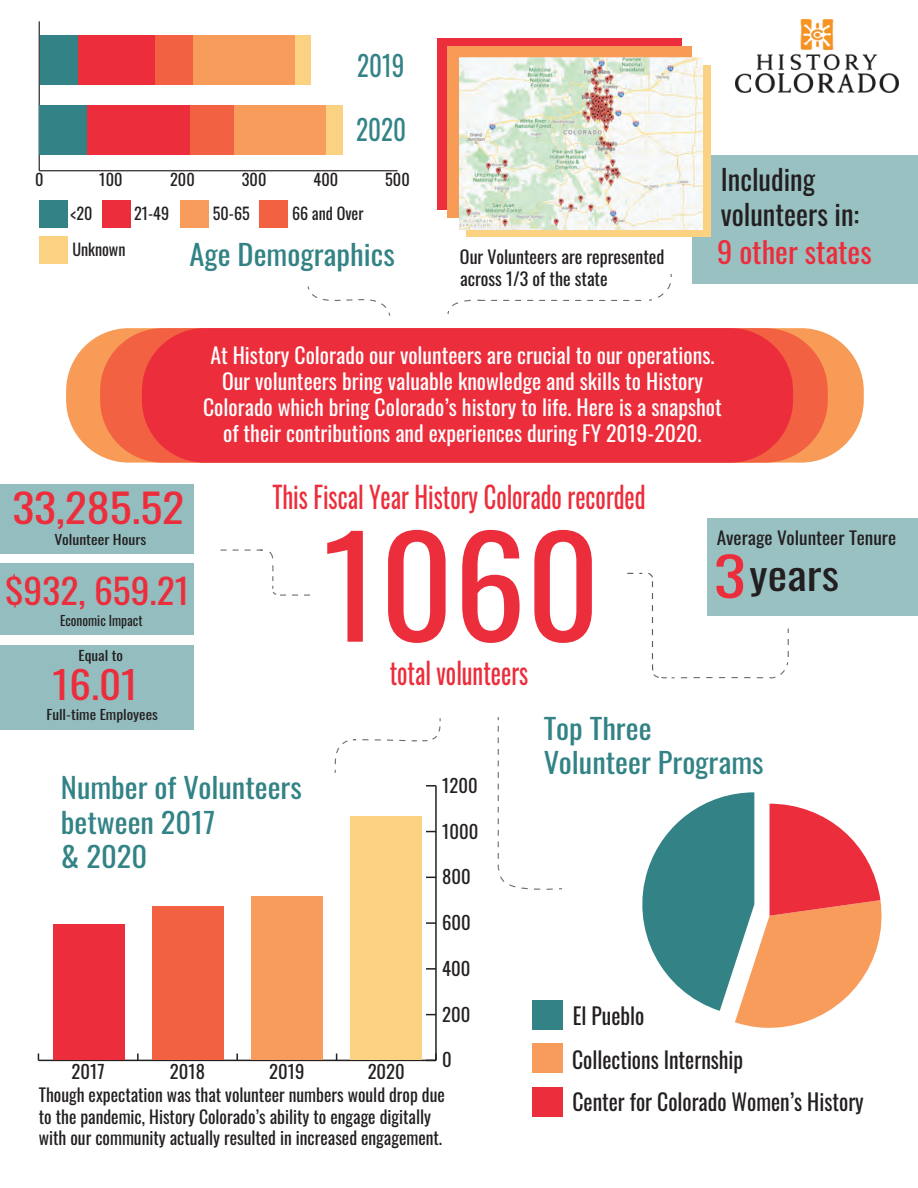
<style>
.page{position:relative;width:918px;height:1188px;background:#fff}
.page>*{position:absolute;margin:0;border:0;box-sizing:border-box;transform-origin:0 0}
.t1{font:136.8px "Oswald";color:#ec2d3b;scale:1.05 1}
.t2{font:53.7px "Oswald";color:#ec2d3b;scale:1.25 1}
.t3{font:40.05px "Oswald";color:#ec2d3b;scale:1.15 1}
.t4{font:39.6px "Oswald";color:#231f20;scale:1.17 1}
.t5{font:38.25px "Oswald";color:#ec2d3b;scale:1.12 1}
.t6{font:34.95px "Oswald";color:#ec2d3b;scale:1.08 1}
.t7{font:30px "Oswald";color:#ec2d3b;scale:.81 1}
.t8{font:29.55px "Oswald";color:#ec2d3b}
.t9{font:28.5px/34.2px "Oswald";color:#338386;scale:1.07 1}
.t10{font:28.5px/34.2px "Oswald";color:#231f20}
.t11{font:28.5px "Oswald";color:#338386;scale:.88 1}
.t12{font:22.95px "Oswald";color:#231f20;scale:.94 1}
.t13{font:21.75px/26.1px "Oswald";color:#fff;text-align:center}
.t14{font:18.6px "Oswald";color:#231f20}
.t15{font:18px/21.6px "Oswald";color:#231f20}
.t16{font:18px "Oswald";color:#231f20;scale:1.07 1}
.t17{font:16.5px "Oswald";color:#231f20}
.t18{font:16.2px "Oswald";color:#231f20}
.t19{font:13.65px "Oswald";color:#231f20;scale:1.12 1}
.t20{font:13.65px "Oswald";color:#231f20;scale:1.15 1}
.t21{font:13.65px "Oswald";color:#231f20}
</style>
<div class="page">
<div style="left:692px;top:155px;width:226px;height:129px;background:#99c1c2"></div>
<div style="left:466px;top:65px;width:244px;height:171px;background:#fad282"></div>
<div style="left:438px;top:38px;width:244px;height:171px;background:#ec2d3b"></div>
<div style="left:447px;top:46px;width:244px;height:172px;background:#f89b56"></div>
<div style="left:0;top:484px;width:193px;height:70px;background:#93bdbe"></div>
<div style="left:0;top:645px;width:193px;height:85px;background:#93bdbe"></div>
<div style="left:0;top:563px;width:193px;height:72px;background:#93bdbe"></div>
<hr style="left:39px;top:170px;width:358px;height:1px;background:#231f20">
<hr style="left:39px;top:21px;width:1px;height:150px;background:#231f20">
<div style="left:295px;top:35px;width:16px;height:50px;background:#fad282"></div>
<div style="left:325px;top:105px;width:18px;height:50px;background:#fad282"></div>
<div style="left:193px;top:35px;width:101px;height:50px;background:#f89c5b"></div>
<div style="left:234px;top:105px;width:91px;height:50px;background:#f89c5b"></div>
<div style="left:155px;top:35px;width:38px;height:50px;background:#f16142"></div>
<div style="left:190px;top:105px;width:44px;height:50px;background:#f16142"></div>
<div style="left:78px;top:35px;width:77px;height:50px;background:#ec2d3b"></div>
<div style="left:87px;top:105px;width:103px;height:50px;background:#ec2d3b"></div>
<div style="left:40px;top:35px;width:38px;height:50px;background:#338386"></div>
<div style="left:40px;top:105px;width:47px;height:50px;background:#338386"></div>
<svg style="left:642px;top:792px;width:240px;height:236px"></svg>
<svg style="left:307px;top:286px;width:84px;height:30px"></svg>
<hr style="left:38px;top:1060px;width:398px;height:1px;background:#231f20">
<svg style="left:137px;top:1054px;width:2px;height:6px"></svg>
<svg style="left:236px;top:1054px;width:2px;height:6px"></svg>
<hr style="left:435px;top:786px;width:2px;height:274px;background:#231f20">
<svg style="left:426px;top:1054px;width:11px;height:7px"></svg>
<svg style="left:426px;top:968px;width:10px;height:2px"></svg>
<svg style="left:426px;top:922px;width:10px;height:2px"></svg>
<svg style="left:426px;top:785px;width:10px;height:2px"></svg>
<div style="left:53px;top:924px;width:72px;height:136px;background:#ec2d3b"></div>
<div style="left:152px;top:906px;width:71px;height:154px;background:#f16142"></div>
<div style="left:251px;top:896px;width:72px;height:164px;background:#f89c5b"></div>
<div style="left:351px;top:816px;width:71px;height:244px;background:#fad282"></div>
<div style="left:707px;top:518px;width:211px;height:98px;background:#99c1c2"></div>
<svg style="left:334px;top:718px;width:107px;height:55px"></svg>
<img style="left:735px;top:20px;width:164px;height:73px">
<img style="left:460px;top:57px;width:243px;height:172px">
<svg style="left:447px;top:274px;width:225px;height:40px"></svg>
<svg style="left:497px;top:865px;width:65px;height:25px"></svg>
<svg style="left:498px;top:717px;width:1px;height:142px"></svg>
<svg style="left:627px;top:572px;width:162px;height:107px"></svg>
<div style="left:532px;top:1087px;width:30px;height:30px;background:#ec2d3b"></div>
<div style="left:532px;top:1000px;width:30px;height:30px;background:#338386"></div>
<div style="left:532px;top:1043px;width:30px;height:30px;background:#f89c5b"></div>
<div style="left:102px;top:200px;width:29px;height:28px;background:#ec2d3b"></div>
<div style="left:39px;top:200px;width:29px;height:27px;background:#338386"></div>
<div style="left:180px;top:200px;width:29px;height:27px;background:#f89c5b"></div>
<div style="left:39px;top:237px;width:29px;height:27px;background:#fad282"></div>
<div style="left:259px;top:200px;width:29px;height:27px;background:#f16142"></div>
<div style="left:66px;top:328px;width:798px;height:135px;background:#f89b56;border-radius:63px"></div>
<div style="left:100px;top:328px;width:728px;height:135px;background:#f16142;border-radius:63px"></div>
<div style="left:142px;top:328px;width:651px;height:135px;background:#ec2d3b;border-radius:63px"></div>
<svg style="left:220px;top:549px;width:90px;height:47px"></svg>
<h3 class="t11" style="left:357px;top:40px;width:56px">2019</h3>
<h3 class="t11" style="left:356px;top:104px;width:58px">2020</h3>
<p class="t18" style="left:35px;top:165px;width:10px">0</p>
<p class="t18" style="left:99px;top:165px;width:25px">100</p>
<p class="t18" style="left:170px;top:165px;width:26px">200</p>
<p class="t18" style="left:242px;top:165px;width:26px">300</p>
<p class="t18" style="left:313px;top:165px;width:26px">400</p>
<p class="t18" style="left:385px;top:165px;width:26px">500</p>
<p class="t17" style="left:70px;top:199px;width:24px">&lt;20</p>
<p class="t17" style="left:134px;top:198px;width:37px">21-49</p>
<p class="t17" style="left:213px;top:198px;width:38px">50-65</p>
<p class="t17" style="left:292px;top:198px;width:73px">66 and Over</p>
<h3 class="t9" style="left:190px;top:235px;width:193px">Age Demographics</h3>
<p class="t17" style="left:72px;top:235px;width:55px">Unknown</p>
<p class="t15" style="left:460px;top:244px;width:206px">Our Volunteers are represented across 1/3 of the state</p>
<h3 class="t10" style="left:721px;top:160px;width:140px">Including volunteers in:</h3>
<h3 class="t8" style="left:717px;top:226px;width:156px">9 other states</h3>
<h3 class="t3" style="left:12px;top:472px;width:151px">33,285.52</h3>
<p class="t20" style="left:54px;top:527px;width:81px">Volunteer Hours</p>
<h3 class="t6" style="left:5px;top:560px;width:172px">$932, 659.21</h3>
<p class="t21" style="left:60px;top:608px;width:84px">Economic Impact</p>
<p class="t19" style="left:78px;top:644px;width:41px">Equal to</p>
<h3 class="t5" style="left:53px;top:651px;width:78px">16.01</h3>
<p class="t13" style="left:203px;top:340px;width:520px">At History Colorado our volunteers are crucial to our operations.<br>Our volunteers bring valuable knowledge and skills to History Colorado which bring Colorado’s history to life. Here is a snapshot of their contributions and experiences during FY 2019-2020.</p>
<h3 class="t7" style="left:272px;top:470px;width:462px">This Fiscal Year History Colorado recorded</h3>
<h1 class="t1" style="left:323px;top:464px;width:266px">1060</h1>
<h3 class="t7" style="left:390px;top:646px;width:173px">total volunteers</h3>
<p class="t16" style="left:717px;top:522px;width:169px">Average Volunteer Tenure</p>
<h2 class="t2" style="left:714px;top:528px;width:27px">3</h2>
<h3 class="t4" style="left:750px;top:539px;width:78px">years</h3>
<p class="t19" style="left:46px;top:702px;width:101px">Full-time Employees</p>
<h3 class="t9" style="left:61px;top:768px;width:227px">Number of Volunteers between 2017<br>&amp; 2020</h3>
<p class="t14" style="left:72px;top:1055px;width:35px">2017</p>
<p class="t14" style="left:170px;top:1055px;width:37px">2018</p>
<p class="t14" style="left:269px;top:1055px;width:37px">2019</p>
<p class="t14" style="left:368px;top:1055px;width:39px">2020</p>
<p class="t14" style="left:442px;top:769px;width:37px">1200</p>
<p class="t14" style="left:442px;top:814px;width:38px">1000</p>
<p class="t14" style="left:442px;top:860px;width:30px">800</p>
<p class="t14" style="left:442px;top:906px;width:30px">600</p>
<p class="t14" style="left:442px;top:952px;width:30px">400</p>
<p class="t14" style="left:442px;top:997px;width:30px">200</p>
<p class="t14" style="left:442px;top:1043px;width:11px">0</p>
<p class="t15" style="left:39px;top:1082px;width:407px">Though expectation was that volunteer numbers would drop due to the pandemic, History Colorado’s ability to engage digitally with our community actually resulted in increased engagement.</p>
<h3 class="t9" style="left:544px;top:708px;width:207px">Top Three<br>Volunteer Programs</h3>
<p class="t12" style="left:573px;top:995px;width:78px">El Pueblo</p>
<p class="t12" style="left:572px;top:1039px;width:184px">Collections Internship</p>
<p class="t12" style="left:572px;top:1081px;width:311px">Center for Colorado Women’s History</p>
</div>
